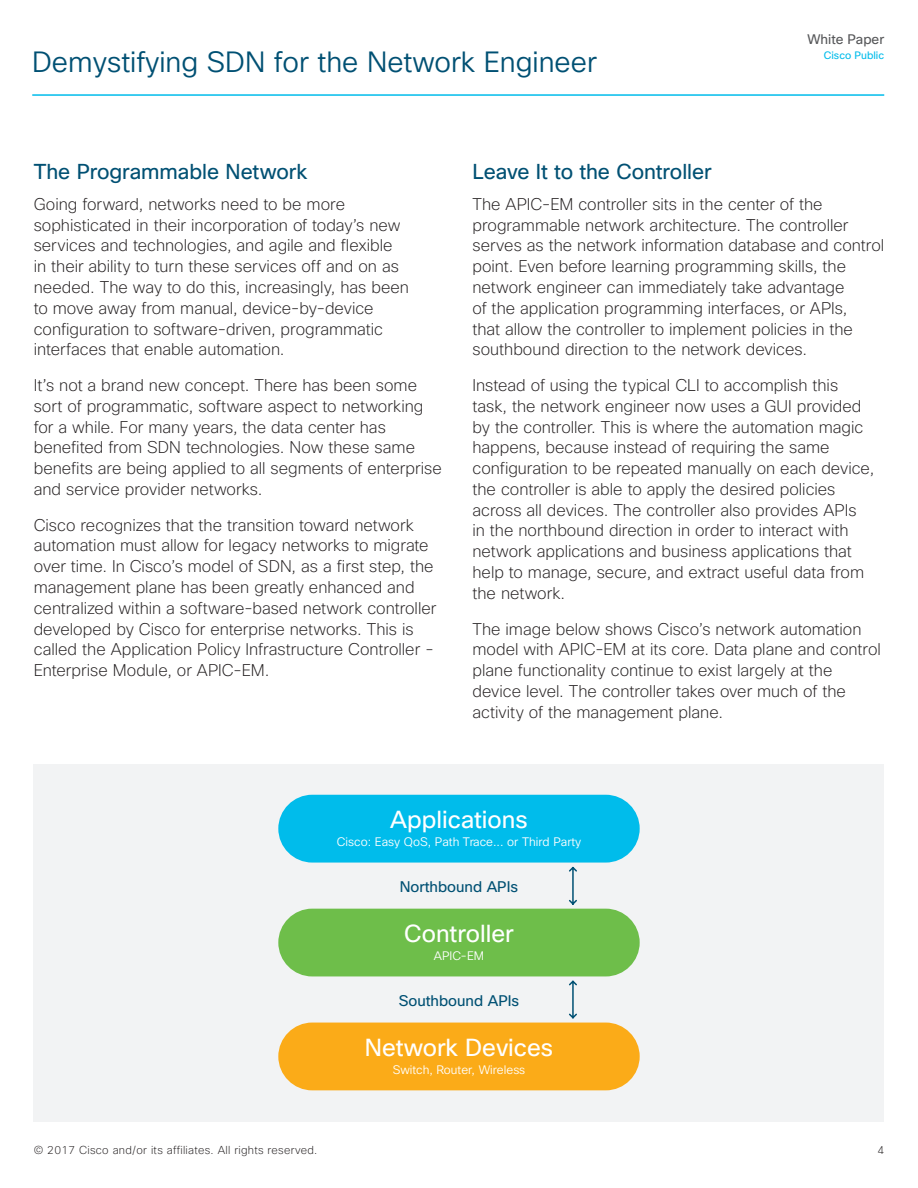
<style>
.page{position:relative;width:918px;height:1188px;background:#fff}
.page>*{position:absolute;margin:0;border:0;box-sizing:border-box;transform-origin:0 0}
.t1{font:300 28.5px "Cisco Sans";color:#005073}
.t2{font:24px "Cisco Sans";color:#fff}
.t3{font:21px "Cisco Sans";letter-spacing:-.005em;color:#005073}
.t4{font:200 16.5px/20.7px "Cisco Sans";color:#231f20}
.t5{font:15px "Cisco Sans";color:#005073}
.t6{font:13.5px "Cisco Sans";color:#57585a}
.t7{font:300 12px "Cisco Sans";color:#fff}
.t8{font:200 11.25px "Cisco Sans";letter-spacing:.025em;color:#231f20}
.t9{font:10.5px "Cisco Sans";color:#00bceb}
</style>
<div class="page">
<hr style="left:32px;top:94px;width:852px;height:2px;background:#00bceb">
<div style="left:34px;top:764px;width:850px;height:358px;background:#f2f3f4"></div>
<div style="left:278px;top:795px;width:362px;height:68px;background:#00bceb;border-radius:34px"></div>
<div style="left:278px;top:909px;width:362px;height:67px;background:#6ebe4a;border-radius:34px"></div>
<div style="left:278px;top:1023px;width:362px;height:67px;background:#fbab18;border-radius:34px"></div>
<svg style="left:568px;top:866px;width:10px;height:153px"></svg>
<h1 class="t1" style="left:32px;top:44px;width:566px">Demystifying SDN for the Network Engineer</h1>
<p class="t6" style="left:808px;top:31px;width:78px">White Paper</p>
<p class="t9" style="left:824px;top:48px;width:62px">Cisco Public</p>
<p class="t3" style="left:34px;top:158px;width:275px">The Programmable Network</p>
<p class="t4" style="left:34px;top:194px;width:377px">Going forward, networks need to be more sophisticated in their incorporation of today’s new services and technologies, and agile and flexible in their ability to turn these services off and on as needed. The way to do this, increasingly, has been to move away from manual, device-by-device configuration to software-driven, programmatic interfaces that enable automation.</p>
<p class="t4" style="left:34px;top:375px;width:410px">It’s not a brand new concept. There has been some sort of programmatic, software aspect to networking for a while. For many years, the data center has benefited from SDN technologies. Now these same benefits are being applied to all segments of enterprise and service provider networks.</p>
<p class="t4" style="left:34px;top:515px;width:404px">Cisco recognizes that the transition toward network automation must allow for legacy networks to migrate over time. In Cisco’s model of SDN, as a first step, the management plane has been greatly enhanced and centralized within a software-based network controller developed by Cisco for enterprise networks. This is called the Application Policy Infrastructure Controller - Enterprise Module, or APIC-EM.</p>
<p class="t3" style="left:472px;top:158px;width:241px">Leave It to the Controller</p>
<p class="t4" style="left:472px;top:194px;width:413px">The APIC-EM controller sits in the center of the programmable network architecture. The controller serves as the network information database and control point. Even before learning programming skills, the network engineer can immediately take advantage<br>of the application programming interfaces, or APIs,<br>that allow the controller to implement policies in the southbound direction to the network devices.</p>
<p class="t4" style="left:472px;top:375px;width:403px">Instead of using the typical CLI to accomplish this task, the network engineer now uses a GUI provided by the controller. This is where the automation magic happens, because instead of requiring the same configuration to be repeated manually on each device, the controller is able to apply the desired policies across all devices. The controller also provides APIs<br>in the northbound direction in order to interact with network applications and business applications that help to manage, secure, and extract useful data from the network.</p>
<p class="t4" style="left:472px;top:619px;width:410px">The image below shows Cisco’s network automation model with APIC-EM at its core. Data plane and control plane functionality continue to exist largely at the device level. The controller takes over much of the activity of the management plane.</p>
<h2 class="t2" style="left:390px;top:804px;width:139px">Applications</h2>
<p class="t7" style="left:337px;top:834px;width:246px">Cisco: Easy QoS, Path Trace... or Third Party</p>
<p class="t5" style="left:400px;top:877px;width:120px">Northbound APIs</p>
<h2 class="t2" style="left:404px;top:918px;width:111px">Controller</h2>
<p class="t7" style="left:434px;top:948px;width:52px">APIC-EM</p>
<p class="t5" style="left:399px;top:991px;width:122px">Southbound APIs</p>
<h2 class="t2" style="left:365px;top:1032px;width:190px">Network Devices</h2>
<p class="t7" style="left:393px;top:1062px;width:134px">Switch, Router, Wireless</p>
<p class="t8" style="left:34px;top:1143px;width:285px">© 2017 Cisco and/or its affiliates. All rights reserved.</p>
<p class="t8" style="left:878px;top:1143px;width:8px">4</p>
</div>
